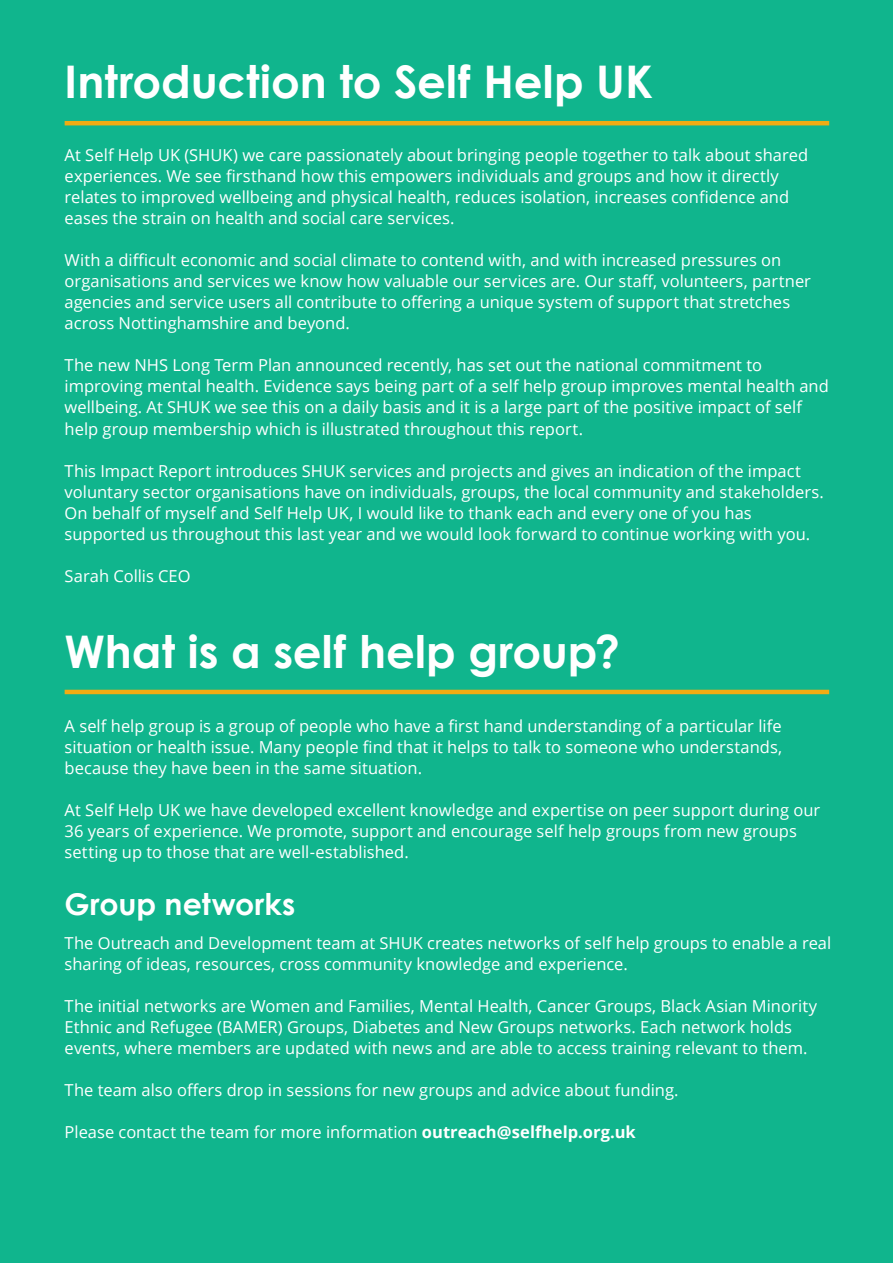
<style>
.page{position:relative;width:893px;height:1263px;background:#10b58d}
.page>*{position:absolute;margin:0;border:0;box-sizing:border-box;transform-origin:0 0}
.t1{font:700 45px "Century Gothic";color:#fff}
.t2{font:700 30px "Century Gothic";color:#fff}
.t3{font:16.5px/21px "Open Sans";color:#fff}
.s1{font-weight:700}
</style>
<div class="page">
<hr style="left:65px;top:121px;width:764px;height:4px;background:#f0ac13">
<hr style="left:65px;top:690px;width:764px;height:4px;background:#f0ac13">
<p class="t1" style="left:65px;top:53px;width:590px">Introduction to Self Help UK</p>
<p class="t3" style="left:65px;top:145px;width:745px">At Self Help UK (SHUK) we care passionately about bringing people together to talk about shared experiences. We see firsthand how this empowers individuals and groups and how it directly relates to improved wellbeing and physical health, reduces isolation, increases confidence and eases the strain on health and social care services.</p>
<p class="t3" style="left:65px;top:250px;width:748px">With a difficult economic and social climate to contend with, and with increased pressures on organisations and services we know how valuable our services are. Our staff, volunteers, partner agencies and service users all contribute to offering a unique system of support that stretches across Nottinghamshire and beyond.</p>
<p class="t3" style="left:65px;top:355px;width:766px">The new NHS Long Term Plan announced recently, has set out the national commitment to improving mental health. Evidence says being part of a self help group improves mental health and wellbeing. At SHUK we see this on a daily basis and it is a large part of the positive impact of self help group membership which is illustrated throughout this report.</p>
<p class="t3" style="left:65px;top:460px;width:761px">This Impact Report introduces SHUK services and projects and gives an indication of the impact voluntary sector organisations have on individuals, groups, the local community and stakeholders.</p>
<p class="t3" style="left:65px;top:502px;width:747px">On behalf of myself and Self Help UK, I would like to thank each and every one of you has supported us throughout this last year and we would look forward to continue working with you.</p>
<p class="t3" style="left:65px;top:565px;width:127px">Sarah Collis CEO</p>
<p class="t1" style="left:65px;top:623px;width:557px">What is a self help group?</p>
<p class="t3" style="left:65px;top:715px;width:719px;text-align:justify">A self help group is a group of people who have a first hand understanding of a particular life situation or health issue. Many people find that it helps to talk to someone who understands, because they have been in the same situation.</p>
<p class="t3" style="left:65px;top:799px;width:757px">At Self Help UK we have developed excellent knowledge and expertise on peer support during our<br>36 years of experience. We promote, support and encourage self help groups from new groups setting up to those that are well-established.</p>
<p class="t2" style="left:65px;top:885px;width:232px">Group networks</p>
<p class="t3" style="left:65px;top:932px;width:768px">The Outreach and Development team at SHUK creates networks of self help groups to enable a real sharing of ideas, resources, cross community knowledge and experience.</p>
<p class="t3" style="left:65px;top:995px;width:754px">The initial networks are Women and Families, Mental Health, Cancer Groups, Black Asian Minority<br>Ethnic and Refugee (BAMER) Groups, Diabetes and New Groups networks. Each network holds events, where members are updated with news and are able to access training relevant to them.</p>
<p class="t3" style="left:65px;top:1079px;width:615px">The team also offers drop in sessions for new groups and advice about funding.</p>
<p class="t3" style="left:65px;top:1121px;width:573px">Please contact the team for more information <span class="s1">outreach@selfhelp.org.uk</span></p>
</div>
